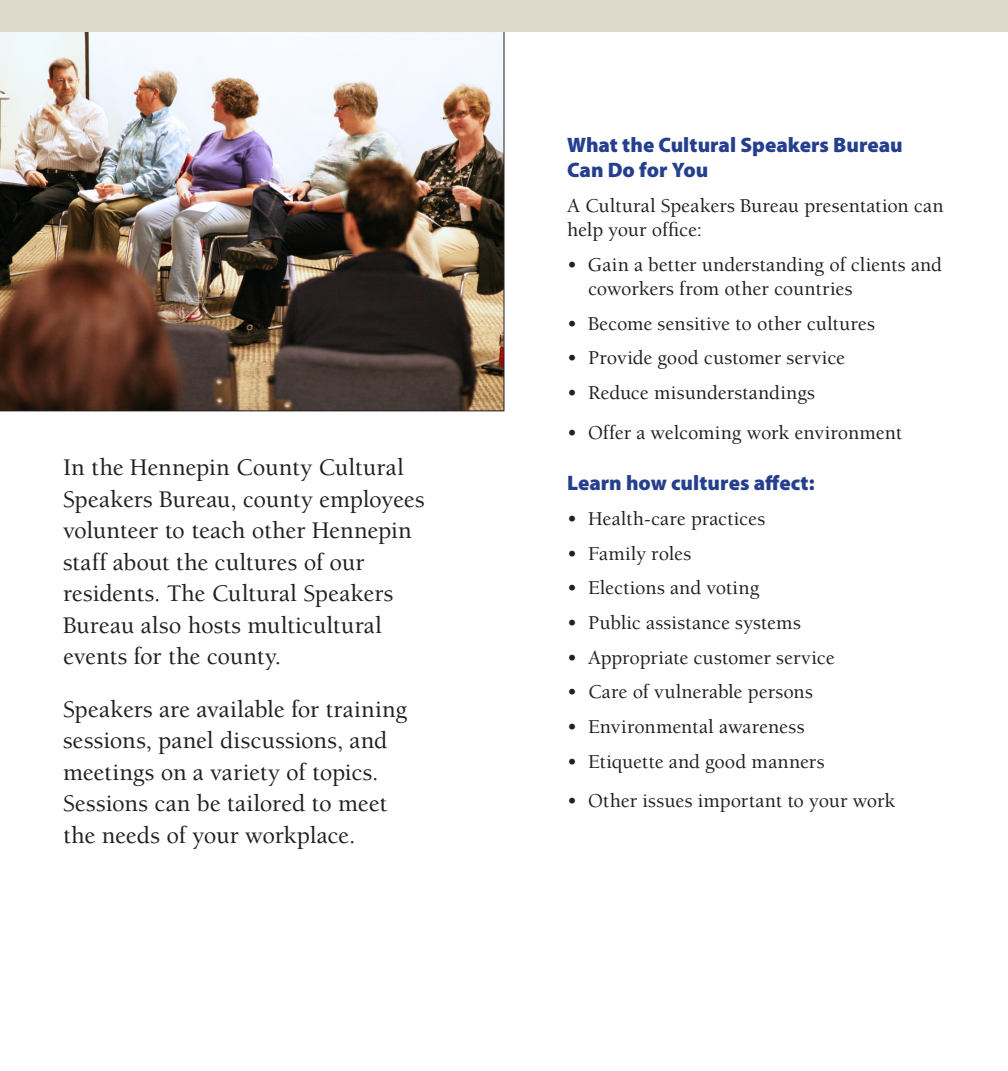
<style>
.page{position:relative;width:1008px;height:1071px;background:#fff}
.page>*{position:absolute;margin:0;border:0;box-sizing:border-box;transform-origin:0 0}
.body_copy{font:500 24.5px/31.5px "Berkeley Std";color:#231f20}
.subhead{font:900 21px/25.2px "Myriad Pro";color:#253f8e}
.body_copy-2{font:500 20.12px/24.2px "Berkeley Std";color:#231f20}
</style>
<div class="page">
<img style="left:0;top:32px;width:504px;height:379px">
<div style="left:0;top:0;width:1008px;height:32px;background:#ded9cb"></div>
<p class="body_copy" style="left:63px;top:452px;width:363px">In the Hennepin County Cultural<br>Speakers Bureau, county employees volunteer to teach other Hennepin staff about the cultures of our residents. The Cultural Speakers<br>Bureau also hosts multicultural events for the county.</p>
<p class="body_copy" style="left:63px;top:694px;width:346px">Speakers are available for training sessions, panel discussions, and meetings on a variety of topics.<br>Sessions can be tailored to meet the needs of your workplace.</p>
<p class="subhead" style="left:567px;top:133px;width:337px">What the Cultural Speakers Bureau<br>Can Do for You</p>
<p class="body_copy-2" style="left:567px;top:194px;width:378px">A Cultural Speakers Bureau presentation can help your office:</p>
<p class="body_copy-2" style="left:588px;top:253px;width:356px;text-indent:-21px">• Gain a better understanding of clients and coworkers from other countries</p>
<p class="body_copy-2" style="left:567px;top:312px;width:310px">• Become sensitive to other cultures</p>
<p class="body_copy-2" style="left:567px;top:346px;width:280px">• Provide good customer service</p>
<p class="body_copy-2" style="left:567px;top:381px;width:250px">• Reduce misunderstandings</p>
<p class="body_copy-2" style="left:567px;top:421px;width:337px">• Offer a welcoming work environment</p>
<p class="subhead" style="left:567px;top:471px;width:249px">Learn how cultures affect:</p>
<p class="body_copy-2" style="left:567px;top:507px;width:200px">• Health-care practices</p>
<p class="body_copy-2" style="left:567px;top:542px;width:126px">• Family roles</p>
<p class="body_copy-2" style="left:567px;top:576px;width:194px">• Elections and voting</p>
<p class="body_copy-2" style="left:567px;top:611px;width:235px">• Public assistance systems</p>
<p class="body_copy-2" style="left:567px;top:646px;width:269px">• Appropriate customer service</p>
<p class="body_copy-2" style="left:567px;top:680px;width:248px">• Care of vulnerable persons</p>
<p class="body_copy-2" style="left:567px;top:715px;width:239px">• Environmental awareness</p>
<p class="body_copy-2" style="left:567px;top:750px;width:259px">• Etiquette and good manners</p>
<p class="body_copy-2" style="left:567px;top:789px;width:330px">• Other issues important to your work</p>
</div>
